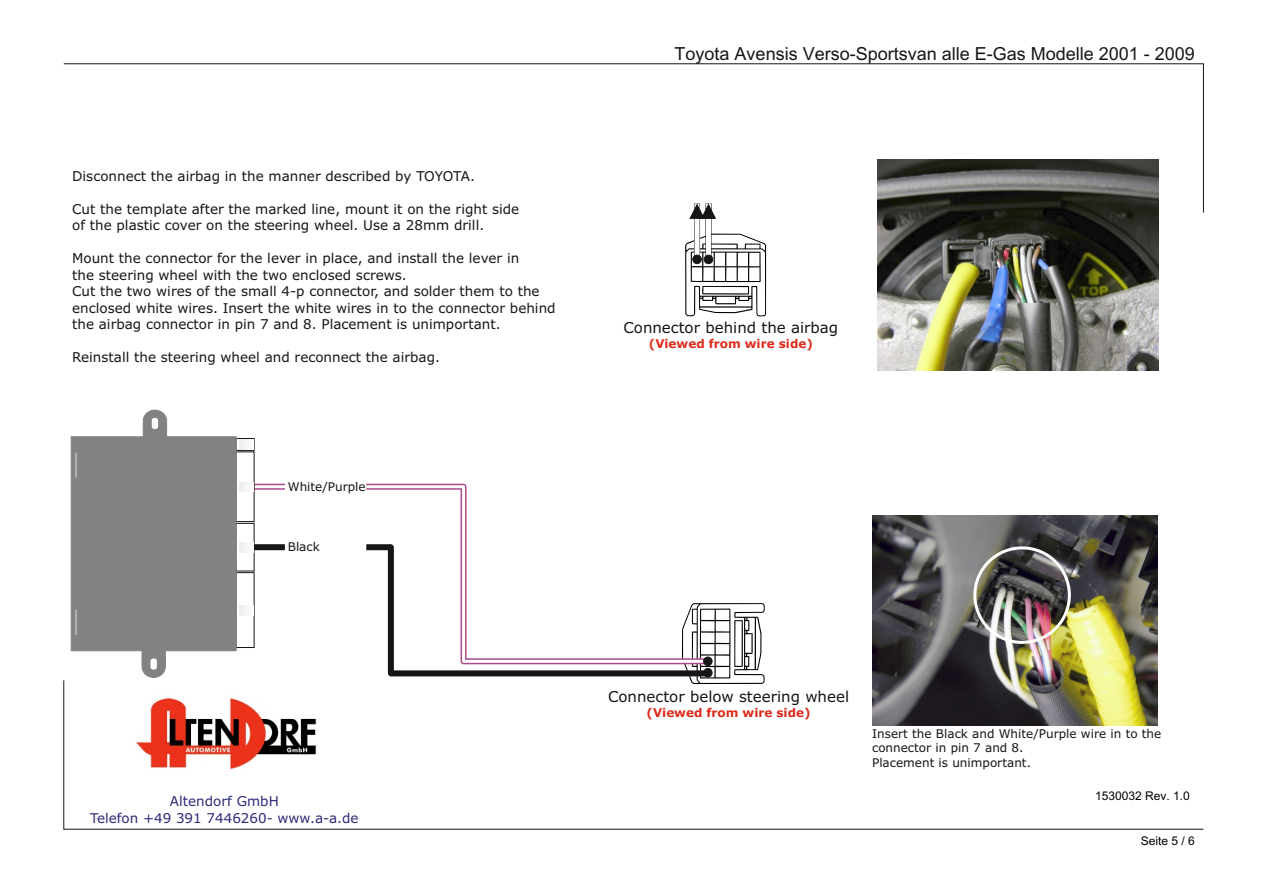
<style>
.page{position:relative;width:1263px;height:893px;background:#fff}
.page>*{position:absolute;margin:0;border:0;box-sizing:border-box;transform-origin:0 0}
.t1{font:18px "Arial Unicode MS";color:#151616}
.t2{font:15px "Verdana";color:#151616}
.t3{font:13.5px/16.4px "Verdana";color:#151616}
.t4{font:13.5px/16.4px "Verdana";color:#2b2b78;text-align:center}
.t5{font:12px/14.5px "Verdana";color:#151616}
.t6{font:700 12px "Verdana";color:#dd2b1c}
.t7{font:12px "Arial Unicode MS";color:#000}
</style>
<div class="page">
<img style="left:878px;top:213px;width:280px;height:157px">
<svg style="left:682px;top:603px;width:83px;height:77px"></svg>
<img style="left:872px;top:515px;width:286px;height:165px">
<div style="left:254px;top:484px;width:31px;height:6px;background:#bd6ea3"></div>
<div style="left:253px;top:544px;width:32px;height:6px;background:#151616"></div>
<div style="left:973px;top:546px;width:98px;height:98px;border:3px solid #fff;border-radius:50%"></div>
<hr style="left:254px;top:485px;width:31px;height:3px;background:#fff">
<svg style="left:71px;top:410px;width:183px;height:268px"></svg>
<div style="left:388px;top:547px;width:6px;height:126px;background:#151616"></div>
<div style="left:464px;top:658px;width:244px;height:6px;background:#bc6ba1"></div>
<div style="left:366px;top:544px;width:25px;height:6px;background:#151616"></div>
<div style="left:461px;top:487px;width:6px;height:174px;background:#b15291"></div>
<div style="left:366px;top:484px;width:98px;height:6px;background:#be6ea3"></div>
<hr style="left:462px;top:487px;width:3px;height:174px;background:#fff">
<hr style="left:366px;top:485px;width:98px;height:3px;background:#fff">
<hr style="left:464px;top:660px;width:244px;height:3px;background:#fff">
<div style="left:703px;top:657px;width:9px;height:9px;background:#151616;border:1px solid #151616;border-radius:50%"></div>
<div style="left:391px;top:670px;width:317px;height:6px;background:#151616"></div>
<div style="left:703px;top:668px;width:9px;height:9px;background:#151616;border:1px solid #151616;border-radius:50%"></div>
<svg style="left:685px;top:233px;width:81px;height:83px"></svg>
<div style="left:694px;top:203px;width:6px;height:56px;background:#fff"></div>
<div style="left:693px;top:255px;width:8px;height:9px;background:#151616;border:1px solid #151616;border-radius:50%"></div>
<svg style="left:705px;top:219px;width:1px;height:37px"></svg>
<div style="left:706px;top:203px;width:5px;height:56px;background:#fff"></div>
<div style="left:704px;top:255px;width:9px;height:9px;background:#151616;border:1px solid #151616;border-radius:50%"></div>
<svg style="left:689px;top:213px;width:27px;height:6px"></svg>
<svg style="left:63px;top:63px;width:1141px;height:150px"></svg>
<svg style="left:63px;top:680px;width:1141px;height:149px"></svg>
<p class="t3" style="left:72px;top:169px;width:404px">Disconnect the airbag in the manner described by TOYOTA.</p>
<p class="t3" style="left:72px;top:202px;width:449px">Cut the template after the marked line, mount it on the right side of the plastic cover on the steering wheel. Use a 28mm drill.</p>
<p class="t3" style="left:72px;top:251px;width:485px">Mount the connector for the lever in place, and install the lever in<br>the steering wheel with the two enclosed screws.<br>Cut the two wires of the small 4-p connector, and solder them to the enclosed white wires. Insert the white wires in to the connector behind the airbag connector in pin 7 and 8. Placement is unimportant.</p>
<p class="t3" style="left:72px;top:350px;width:369px">Reinstall the steering wheel and reconnect the airbag.</p>
<p class="t5" style="left:288px;top:480px;width:79px">White/Purple</p>
<p class="t5" style="left:288px;top:540px;width:34px">Black</p>
<h1 class="t1" style="left:675px;top:47px;width:522px">Toyota Avensis Verso-Sportsvan alle E-Gas Modelle 2001 - 2009</h1>
<p class="t2" style="left:623px;top:321px;width:216px">Connector behind the airbag</p>
<p class="t6" style="left:649px;top:339px;width:166px">(Viewed from wire side)</p>
<p class="t4" style="left:90px;top:794px;width:270px">Altendorf GmbH<br>Telefon +49 391 7446260- www.a-a.de</p>
<p class="t2" style="left:608px;top:690px;width:243px">Connector below steering wheel</p>
<p class="t6" style="left:646px;top:707px;width:166px">(Viewed from wire side)</p>
<p class="t5" style="left:872px;top:727px;width:291px">Insert the Black and White/Purple wire in to the connector in pin 7 and 8.<br>Placement is unimportant.</p>
<p class="t7" style="left:1095px;top:791px;width:96px">1530032 Rev. 1.0</p>
<p class="t7" style="left:1141px;top:837px;width:56px">Seite 5 / 6</p>
</div>
